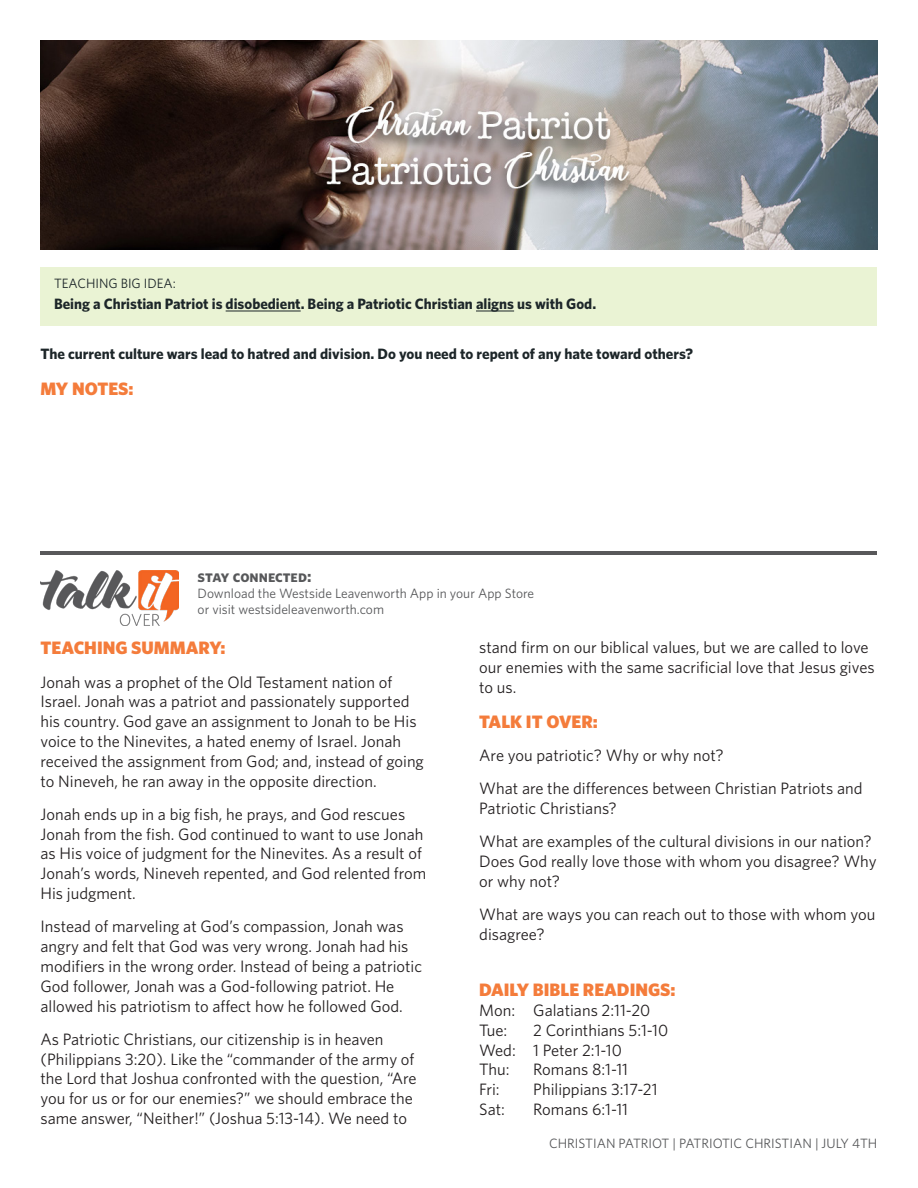
<style>
.page{position:relative;width:918px;height:1188px;background:#fff}
.page>*{position:absolute;margin:0;border:0;box-sizing:border-box;transform-origin:0 0}
.TIO-paragraph{font:900 18px "Whitney HTF";color:#f47c3b}
.H2_Orange_after_list{font:900 18px "Whitney HTF";color:#f47c3b}
.H2_Orange{font:900 18px "Whitney HTF";color:#f47c3b}
.TIO-paragraph-2{font:16.5px/19.8px "Whitney HTF";color:#231f20}
.TIO-Scriptures{font:16.5px "Whitney HTF";color:#231f20}
.t1{font:16.5px "Whitney HTF Bold SC";letter-spacing:-.01em;color:#57585a}
.Fillin_Bold_-pad_top{font:700 15px "Whitney HTF";color:#1d2629}
.Teaching_Big_Idea{font:700 15px "Whitney HTF";color:#1d2629}
.t2{font:13.5px/16.2px "Whitney HTF";color:#57585a}
.Teaching_Big_Idea_He{font:13.5px "Whitney HTF";color:#1d2629}
</style>
<div class="page">
<img style="left:40px;top:40px;width:838px;height:209px">
<div style="left:40px;top:267px;width:838px;height:23px;background:#eaf3d4"></div>
<div style="left:40px;top:282px;width:838px;height:43px;background:#eaf3d4"></div>
<hr style="left:226px;top:311px;width:75px;height:1px;background:#1d2629">
<hr style="left:476px;top:311px;width:38px;height:1px;background:#1d2629">
<img style="left:40px;top:571px;width:138px;height:54px">
<hr style="left:40px;top:551px;width:838px;height:3px;background:#58585a">
<p class="Teaching_Big_Idea_He" style="left:54px;top:275px;width:123px">TEACHING BIG IDEA:</p>
<p class="Teaching_Big_Idea" style="left:54px;top:295px;width:544px">Being a Christian Patriot is disobedient. Being a Patriotic Christian aligns us with God.</p>
<p class="Fillin_Bold_-pad_top" style="left:40px;top:344px;width:654px">The current culture wars lead to hatred and division. Do you need to repent of any hate toward others?</p>
<p class="H2_Orange" style="left:40px;top:378px;width:95px">MY NOTES:</p>
<p class="t1" style="left:198px;top:566px;width:115px">stay connected:</p>
<p class="t2" style="left:198px;top:585px;width:338px">Download the Westside Leavenworth App in your App Store or visit westsideleavenworth.com</p>
<p class="TIO-paragraph" style="left:40px;top:637px;width:187px">TEACHING SUMMARY:</p>
<p class="TIO-paragraph-2" style="left:40px;top:672px;width:385px">Jonah was a prophet of the Old Testament nation of Israel. Jonah was a patriot and passionately supported his country. God gave an assignment to Jonah to be His voice to the Ninevites, a hated enemy of Israel. Jonah received the assignment from God; and, instead of going to Nineveh, he ran away in the opposite direction.</p>
<p class="TIO-paragraph-2" style="left:40px;top:804px;width:387px">Jonah ends up in a big fish, he prays, and God rescues Jonah from the fish. God continued to want to use Jonah as His voice of judgment for the Ninevites. As a result of Jonah’s words, Nineveh repented, and God relented from His judgment.</p>
<p class="TIO-paragraph-2" style="left:40px;top:916px;width:383px">Instead of marveling at God’s compassion, Jonah was angry and felt that God was very wrong. Jonah had his modifiers in the wrong order. Instead of being a patriotic God follower, Jonah was a God-following patriot. He allowed his patriotism to affect how he followed God.</p>
<p class="TIO-paragraph-2" style="left:40px;top:1029px;width:378px">As Patriotic Christians, our citizenship is in heaven (Philippians 3:20). Like the “commander of the army of the Lord that Joshua confronted with the question, “Are you for us or for our enemies?” we should embrace the same answer, “Neither!” (Joshua 5:13-14). We need to</p>
<p class="TIO-paragraph-2" style="left:479px;top:637px;width:397px">stand firm on our biblical values, but we are called to love our enemies with the same sacrificial love that Jesus gives to us.</p>
<p class="TIO-paragraph" style="left:479px;top:710px;width:120px">TALK IT OVER:</p>
<p class="TIO-paragraph-2" style="left:479px;top:745px;width:246px">Are you patriotic? Why or why not?</p>
<p class="TIO-paragraph-2" style="left:479px;top:778px;width:385px">What are the differences between Christian Patriots and<br>Patriotic Christians?</p>
<p class="TIO-paragraph-2" style="left:479px;top:831px;width:399px">What are examples of the cultural divisions in our nation?<br>Does God really love those with whom you disagree? Why or why not?</p>
<p class="TIO-paragraph-2" style="left:479px;top:904px;width:398px">What are ways you can reach out to those with whom you disagree?</p>
<p class="H2_Orange_after_list" style="left:479px;top:979px;width:198px">DAILY BIBLE READINGS:</p>
<p class="TIO-Scriptures" style="left:479px;top:1000px;width:173px">Mon: Galatians 2:11-20</p>
<p class="TIO-Scriptures" style="left:479px;top:1020px;width:30px">Tue:</p>
<p class="TIO-Scriptures" style="left:533px;top:1020px;width:137px">2 Corinthians 5:1-10</p>
<p class="TIO-Scriptures" style="left:479px;top:1040px;width:144px">Wed: 1 Peter 2:1-10</p>
<p class="TIO-Scriptures" style="left:479px;top:1060px;width:32px">Thu:</p>
<p class="TIO-Scriptures" style="left:533px;top:1060px;width:96px">Romans 8:1-11</p>
<p class="TIO-Scriptures" style="left:479px;top:1080px;width:22px">Fri:</p>
<p class="TIO-Scriptures" style="left:533px;top:1080px;width:126px">Philippians 3:17-21</p>
<p class="TIO-Scriptures" style="left:479px;top:1099px;width:27px">Sat:</p>
<p class="TIO-Scriptures" style="left:533px;top:1099px;width:96px">Romans 6:1-11</p>
<p class="t2" style="left:549px;top:1134px;width:330px">CHRISTIAN PATRIOT | PATRIOTIC CHRISTIAN | JULY 4TH</p>
</div>
